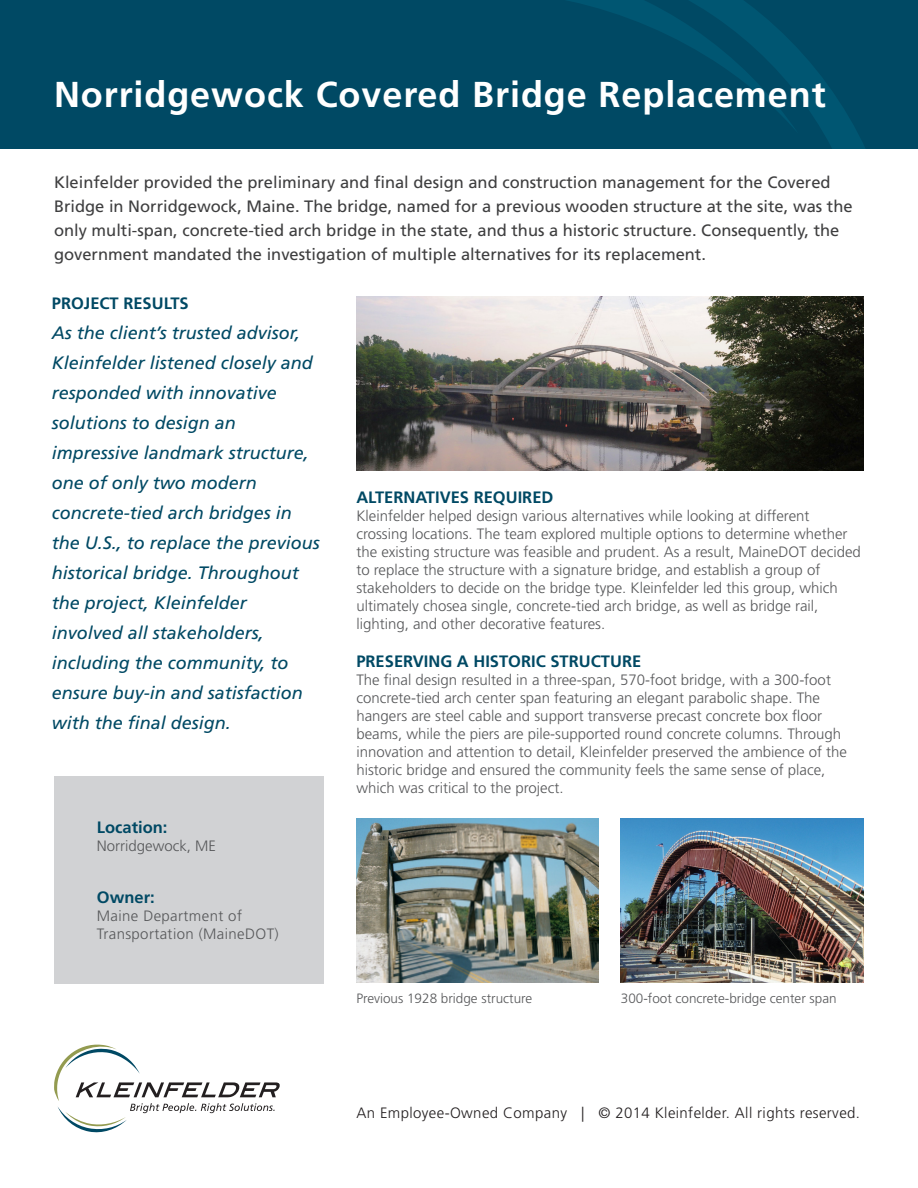
<style>
.page{position:relative;width:918px;height:1188px;background:#fff}
.page>*{position:absolute;margin:0;border:0;box-sizing:border-box;transform-origin:0 0}
.t1{font:700 36px "Frutiger";letter-spacing:.025em;color:#fff}
.t2{font:italic 18px/30px "Frutiger";color:#004964}
.t3{font:16.5px/24px "Frutiger";color:#3e3e3f}
.t4{font:700 16.5px "Frutiger";color:#004964}
.t5{font:300 15px/18px "Frutiger";color:#57585a}
.t6{font:300 15px "Frutiger";letter-spacing:.025em;color:#231f20}
.t7{font:300 15px/18px "Frutiger";letter-spacing:.025em;color:#57585a}
.t8{font:300 13.5px "Frutiger";color:#57585a}
</style>
<div class="page">
<div style="left:0;top:0;width:918px;height:148px;background:#004964"></div>
<svg style="left:799px;top:51px;width:66px;height:97px"></svg>
<svg style="left:568px;top:0;width:231px;height:129px"></svg>
<div style="left:54px;top:776px;width:270px;height:208px;background:#d1d2d4"></div>
<svg style="left:54px;top:1044px;width:226px;height:89px"></svg>
<img style="left:356px;top:296px;width:508px;height:175px">
<img style="left:356px;top:819px;width:242px;height:164px">
<img style="left:621px;top:819px;width:243px;height:164px">
<p class="t1" style="left:54px;top:73px;width:773px">Norridgewock Covered Bridge Replacement</p>
<p class="t3" style="left:54px;top:170px;width:800px">Kleinfelder provided the preliminary and final design and construction management for the Covered Bridge in Norridgewock, Maine. The bridge, named for a previous wooden structure at the site, was the only multi-span, concrete-tied arch bridge in the state, and thus a historic structure. Consequently, the government mandated the investigation of multiple alternatives for its replacement.</p>
<p class="t4" style="left:52px;top:294px;width:138px">PROJECT RESULTS</p>
<p class="t2" style="left:52px;top:318px;width:270px">As the client’s trusted advisor,<br>Kleinfelder listened closely and responded with innovative solutions to design an impressive landmark structure, one of only two modern concrete-tied arch bridges in the U.S., to replace the previous historical bridge. Throughout the project, Kleinfelder involved all stakeholders, including the community, to ensure buy-in and satisfaction with the final design.</p>
<p class="t4" style="left:97px;top:818px;width:72px">Location:</p>
<p class="t5" style="left:97px;top:837px;width:121px">Norridgewock, ME</p>
<p class="t4" style="left:97px;top:887px;width:59px">Owner:</p>
<p class="t7" style="left:97px;top:907px;width:183px">Maine Department of<br>Transportation (MaineDOT)</p>
<p class="t4" style="left:356px;top:487px;width:199px">ALTERNATIVES REQUIRED</p>
<p class="t5" style="left:356px;top:507px;width:506px">Kleinfelder helped design various alternatives while looking at different crossing locations. The team explored multiple options to determine whether the existing structure was feasible and prudent. As a result, MaineDOT decided to replace the structure with a signature bridge, and establish a group of stakeholders to decide on the bridge type. Kleinfelder led this group, which ultimately chosea single, concrete-tied arch bridge, as well as bridge rail, lighting, and other decorative features.</p>
<p class="t4" style="left:356px;top:651px;width:286px">PRESERVING A HISTORIC STRUCTURE</p>
<p class="t5" style="left:356px;top:671px;width:492px">The final design resulted in a three-span, 570-foot bridge, with a 300-foot concrete-tied arch center span featuring an elegant parabolic shape. The hangers are steel cable and support transverse precast concrete box floor beams, while the piers are pile-supported round concrete columns. Through innovation and attention to detail, Kleinfelder preserved the ambience of the historic bridge and ensured the community feels the same sense of place, which was critical to the project.</p>
<p class="t8" style="left:356px;top:991px;width:177px">Previous 1928 bridge structure</p>
<p class="t8" style="left:621px;top:991px;width:217px">300-foot concrete-bridge center span</p>
<p class="t6" style="left:356px;top:1105px;width:505px">An Employee-Owned Company | © 2014 Kleinfelder. All rights reserved.</p>
</div>
